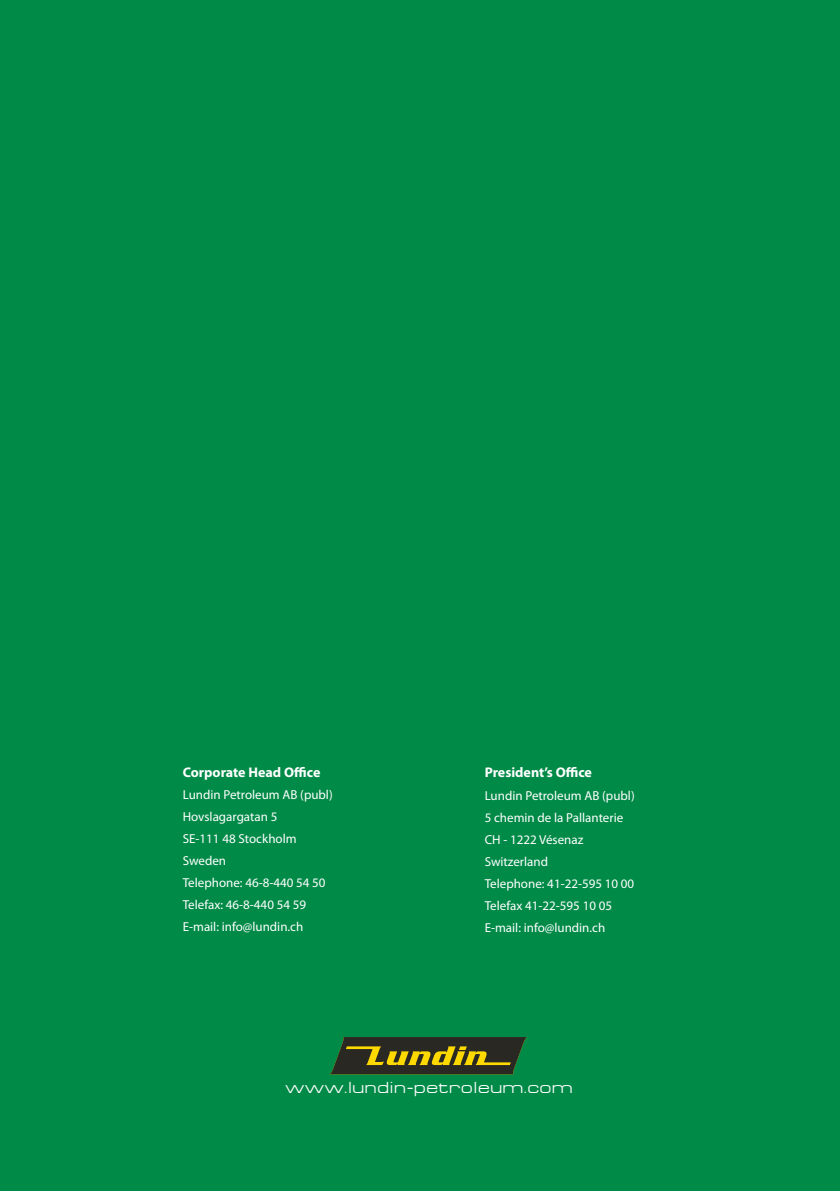
<style>
.page{position:relative;width:840px;height:1191px;background:#fff}
.page>*{position:absolute;margin:0;border:0;box-sizing:border-box;transform-origin:0 0}
.t1{font:16px "Micro Extended";letter-spacing:.05em;color:#fff}
.t2{font:700 14px "Myriad Pro";color:#fff}
.t3{font:13px/22px "Myriad Pro";color:#fff}
</style>
<div class="page">
<div style="left:0;top:0;width:839px;height:1191px;background:#008a47"></div>
<svg style="left:330px;top:1037px;width:196px;height:37px;background:#4b4e1f"></svg>
<p class="t2" style="left:183px;top:763px;width:139px">Corporate Head Office</p>
<p class="t3" style="left:183px;top:783px;width:151px">Lundin Petroleum AB (publ)<br>Hovslagargatan 5<br>SE-111 48 Stockholm<br>Sweden<br>Telephone: 46-8-440 54 50<br>Telefax: 46-8-440 54 59<br>E-mail: info@lundin.ch</p>
<p class="t2" style="left:484px;top:763px;width:109px">President’s Office</p>
<p class="t3" style="left:484px;top:784px;width:151px">Lundin Petroleum AB (publ)<br>5 chemin de la Pallanterie<br>CH - 1222 Vésenaz<br>Switzerland<br>Telephone: 41-22-595 10 00<br>Telefax 41-22-595 10 05<br>E-mail: info@lundin.ch</p>
<p class="t1" style="left:285px;top:1079px;width:288px">www.lundin-petroleum.com</p>
</div>
